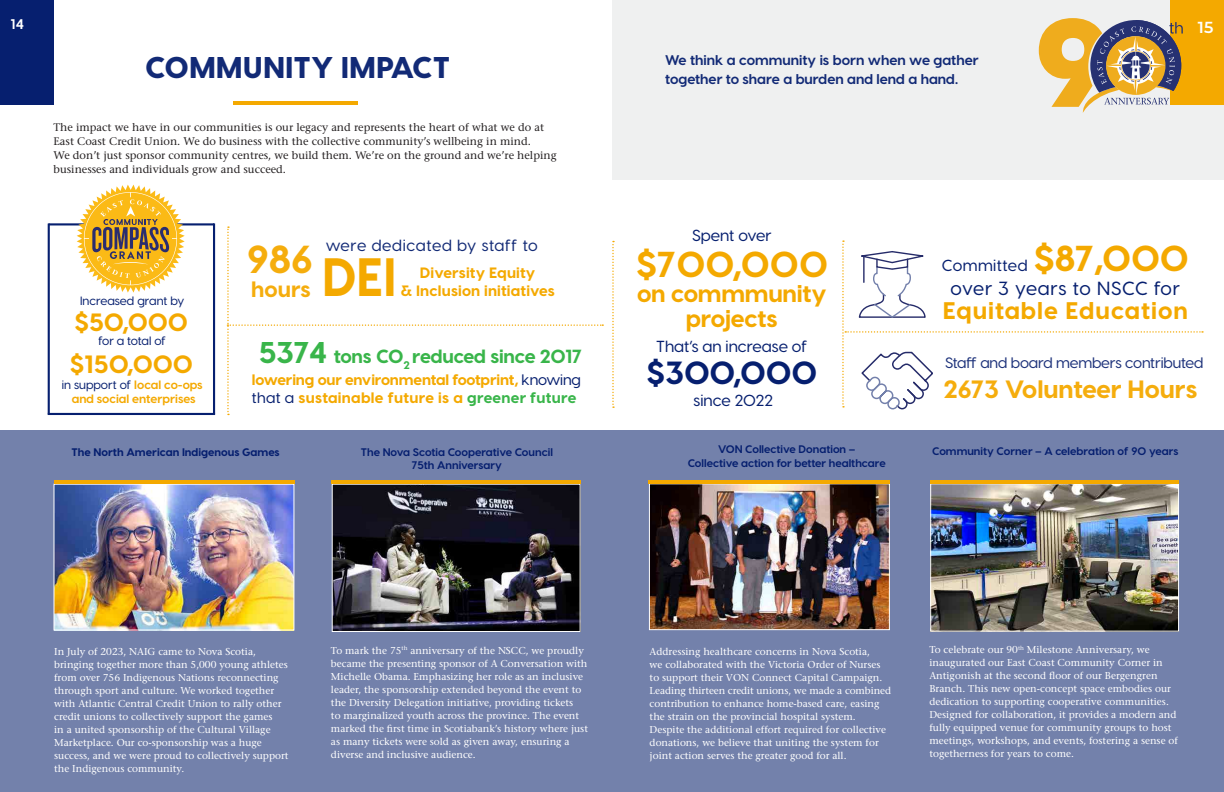
<style>
.page{position:relative;width:1224px;height:792px;background:#fff}
.page>*{position:absolute;margin:0;border:0;box-sizing:border-box;transform-origin:0 0}
.t1{font:800 53.9px "Visby CF";color:#f4a900;scale:.91 1}
._16pt_Size_Align_Right{font:800 39px "Visby CF";color:#f5ad0d}
.t2{font:800 36px "Visby CF";color:#f4a900}
.t3{font:800 32px "Visby CF";letter-spacing:-.01em;color:#061f6f}
._30pt_Size_Align_Center{font:800 30px "Visby CF";color:#122a76}
._16pt_Size_Align_Right-2{font:800 25px "Visby CF";color:#f5ad0d}
.t4{font:800 25px "Visby CF";letter-spacing:-.01em;color:#f4a900}
.t5{font:800 24px/25px "Visby CF";letter-spacing:-.005em;color:#f4a900;text-align:center}
.t6{font:800 24px "Visby CF";letter-spacing:.04em;color:#f4a900}
._16pt_Size_Align_Right-3{font:800 22px "Visby CF";color:#f5ad0d}
.t7{font:800 19px "Visby CF";letter-spacing:-.01em;color:#39b54a}
.t8{font:500 19px "Visby CF";letter-spacing:.03em;color:#061f6f}
.t9{font:500 16px "Visby CF";color:#061f6f}
._16pt_Size_Align_Right-4{font:500 16px "Visby CF";letter-spacing:.03em;color:#122a76}
.t10{font:500 16px "Visby CF";letter-spacing:.03em;color:#061f6f}
.t11{font:600 16px "Montserrat";color:#fff}
.t12{font:800 15px "Visby CF";letter-spacing:.01em;color:#f4a900}
.t13{font:800 15px "Visby CF";letter-spacing:-.01em;color:#f4a900}
._16pt_Size_Align_Right-5{font:500 15px "Visby CF";letter-spacing:-.01em;color:#1c317a}
._36pt_Size_Align_Left{font:700 14px "Visby CF";color:#122a76}
.t14{font:700 14px "Visby CF";color:#fff}
.t15{font:500 12px "Visby CF";color:#061f6f}
.t16{font:700 12px "Visby CF";color:#f4a900}
.t17{font:500 11px/14px "Stone Serif Std";color:#231f20}
._12pt_Size_Align_Left{font:700 11px "Visby CF";color:#061f6f}
._12pt_Size_Align_Left-2{font:800 11px "Visby CF";color:#061f6f}
._10pt_Size_Align_Left{font:500 10px/13px "Stone Serif Std";color:#fff}
.s1{font-weight:700;color:#f4a900}
.s2{font-size:30px}
.s3{font-weight:500;color:#061f6f}
.s4{color:#39b54a}
</style>
<div class="page">
<div style="left:0;top:430px;width:1224px;height:362px;background:#7381ab"></div>
<div style="left:612px;top:0;width:612px;height:180px;background:#eff0f0"></div>
<div style="left:0;top:0;width:54px;height:104px;background:#061f6f"></div>
<div style="left:1170px;top:0;width:54px;height:104px;background:#f4a900"></div>
<hr style="left:233px;top:101px;width:124px;height:4px;background:#f4a900">
<svg style="left:1039px;top:18px;width:144px;height:95px"></svg>
<img style="left:56px;top:486px;width:236px;height:143px">
<div style="left:54px;top:484px;width:240px;height:147px;border:1px solid #fff"></div>
<img style="left:334px;top:486px;width:245px;height:144px">
<div style="left:332px;top:484px;width:249px;height:148px;border:1px solid #fff"></div>
<img style="left:651px;top:485px;width:237px;height:143px">
<div style="left:649px;top:483px;width:241px;height:147px;border:1px solid #fff"></div>
<img style="left:932px;top:485px;width:245px;height:145px">
<div style="left:930px;top:483px;width:249px;height:149px;border:1px solid #fff"></div>
<hr style="left:213px;top:223px;width:2px;height:190px;background:#061f6f">
<hr style="left:48px;top:223px;width:166px;height:2px;background:#061f6f">
<hr style="left:48px;top:224px;width:2px;height:189px;background:#061f6f">
<hr style="left:48px;top:413px;width:167px;height:2px;background:#061f6f">
<svg style="left:77px;top:185px;width:108px;height:108px"></svg>
<svg style="left:227px;top:226px;width:376px;height:189px"></svg>
<svg style="left:612px;top:241px;width:2px;height:167px"></svg>
<svg style="left:842px;top:240px;width:361px;height:169px"></svg>
<hr style="left:54px;top:480px;width:240px;height:4px;background:#f4a900">
<hr style="left:331px;top:480px;width:249px;height:4px;background:#f4a900">
<hr style="left:649px;top:480px;width:241px;height:4px;background:#f4a900">
<hr style="left:930px;top:480px;width:249px;height:4px;background:#f4a900">
<h3 class="t14" style="left:11px;top:15px;width:15px">14</h3>
<h3 class="t11" style="left:1198px;top:16px;width:17px">15</h3>
<p class="_30pt_Size_Align_Center" style="left:145px;top:48px;width:307px">COMMUNITY IMPACT</p>
<p class="_36pt_Size_Align_Left" style="left:665px;top:51px;width:315px">We think a community is born when we gather</p>
<p class="_36pt_Size_Align_Left" style="left:665px;top:71px;width:294px">together to share a burden and lend a hand.</p>
<p class="t17" style="left:54px;top:121px;width:492px">The impact we have in our communities is our legacy and represents the heart of what we do at<br>East Coast Credit Union. We do business with the collective community’s wellbeing in mind.</p>
<p class="t17" style="left:54px;top:149px;width:504px">We don’t just sponsor community centres, we build them. We’re on the ground and we’re helping businesses and individuals grow and succeed.</p>
<p class="t15" style="left:80px;top:293px;width:106px">Increased grant by</p>
<p class="t4" style="left:75px;top:306px;width:115px">$50,000</p>
<p class="t15" style="left:99px;top:334px;width:69px">for a total of</p>
<p class="t15" style="left:62px;top:378px;width:142px">in support of <span class="s1">local co-ops</span></p>
<p class="t16" style="left:72px;top:392px;width:125px">and social enterprises</p>
<p class="t4" style="left:70px;top:348px;width:125px">$150,000</p>
<p class="_16pt_Size_Align_Right" style="left:247px;top:235px;width:67px">986</p>
<p class="_16pt_Size_Align_Right-3" style="left:251px;top:276px;width:61px">hours</p>
<p class="_16pt_Size_Align_Right-4" style="left:326px;top:236px;width:214px">were dedicated by staff to</p>
<p class="t1" style="left:322px;top:243px;width:83px">DEI</p>
<p class="t12" style="left:420px;top:263px;width:117px">Diversity Equity</p>
<p class="t12" style="left:401px;top:281px;width:156px">&amp; Inclusion initiatives</p>
<p class="t7" style="left:259px;top:344px;width:325px"><span class="s2">5374</span> tons CO<sub>2</sub> reduced since 2017</p>
<p class="t13" style="left:252px;top:370px;width:330px">lowering our environmental footprint, <span class="s3">knowing</span></p>
<p class="t12" style="left:252px;top:388px;width:326px"><span class="s3">that a</span> sustainable future is a <span class="s4">greener future</span></p>
<p class="_12pt_Size_Align_Left-2" style="left:71px;top:445px;width:210px">The North American Indigenous Games</p>
<p class="_12pt_Size_Align_Left" style="left:361px;top:445px;width:194px">The Nova Scotia Cooperative Council</p>
<p class="_12pt_Size_Align_Left" style="left:412px;top:458px;width:92px">75th Anniversary</p>
<p class="t9" style="left:692px;top:226px;width:81px">Spent over</p>
<p class="t2" style="left:1034px;top:236px;width:157px">$87,000</p>
<p class="t8" style="left:951px;top:277px;width:231px">over 3 years to NSCC for</p>
<p class="t6" style="left:943px;top:296px;width:247px">Equitable Education</p>
<p class="_16pt_Size_Align_Right-5" style="left:945px;top:354px;width:260px">Staff and board members contributed</p>
<p class="_16pt_Size_Align_Right-2" style="left:943px;top:373px;width:255px">2673 Volunteer Hours</p>
<p class="t2" style="left:636px;top:241px;width:194px">$700,000</p>
<p class="t10" style="left:942px;top:256px;width:87px">Committed</p>
<p class="t5" style="left:637px;top:281px;width:191px">on commmunity projects</p>
<p class="t9" style="left:656px;top:337px;width:153px">That’s an increase of</p>
<p class="t3" style="left:646px;top:353px;width:172px">$300,000</p>
<p class="t9" style="left:694px;top:391px;width:81px">since 2022</p>
<p class="_12pt_Size_Align_Left" style="left:718px;top:443px;width:139px">VON Collective Donation –</p>
<p class="_12pt_Size_Align_Left" style="left:688px;top:456px;width:199px">Collective action for better healthcare</p>
<p class="_12pt_Size_Align_Left" style="left:932px;top:445px;width:248px">Community Corner – A celebration of 90 years</p>
<p class="_10pt_Size_Align_Left" style="left:54px;top:645px;width:236px">In July of 2023, NAIG came to Nova Scotia, bringing together more than 5,000 young athletes from over 756 Indigenous Nations reconnecting through sport and culture. We worked together with Atlantic Central Credit Union to rally other credit unions to collectively support the games<br>in a united sponsorship of the Cultural Village Marketplace. Our co-sponsorship was a huge success, and we were proud to collectively support the Indigenous community.</p>
<p class="_10pt_Size_Align_Left" style="left:331px;top:644px;width:259px">To mark the 75<sup>th</sup> anniversary of the NSCC, we proudly became the presenting sponsor of A Conversation with Michelle Obama. Emphasizing her role as an inclusive leader, the sponsorship extended beyond the event to the Diversity Delegation initiative, providing tickets<br>to marginalized youth across the province. The event marked the first time in Scotiabank’s history where just as many tickets were sold as given away, ensuring a diverse and inclusive audience.</p>
<p class="_10pt_Size_Align_Left" style="left:650px;top:645px;width:243px">Addressing healthcare concerns in Nova Scotia,<br>we collaborated with the Victoria Order of Nurses to support their VON Connect Capital Campaign.<br>Leading thirteen credit unions, we made a combined contribution to enhance home-based care, easing the strain on the provincial hospital system.<br>Despite the additional effort required for collective donations, we believe that uniting the system for joint action serves the greater good for all.</p>
<p class="_10pt_Size_Align_Left" style="left:929px;top:643px;width:250px">To celebrate our 90<sup>th</sup> Milestone Anniversary, we inaugurated our East Coast Community Corner in Antigonish at the second floor of our Bergengren Branch. This new open-concept space embodies our dedication to supporting cooperative communities.<br>Designed for collaboration, it provides a modern and fully equipped venue for community groups to host meetings, workshops, and events, fostering a sense of togetherness for years to come.</p>
</div>
